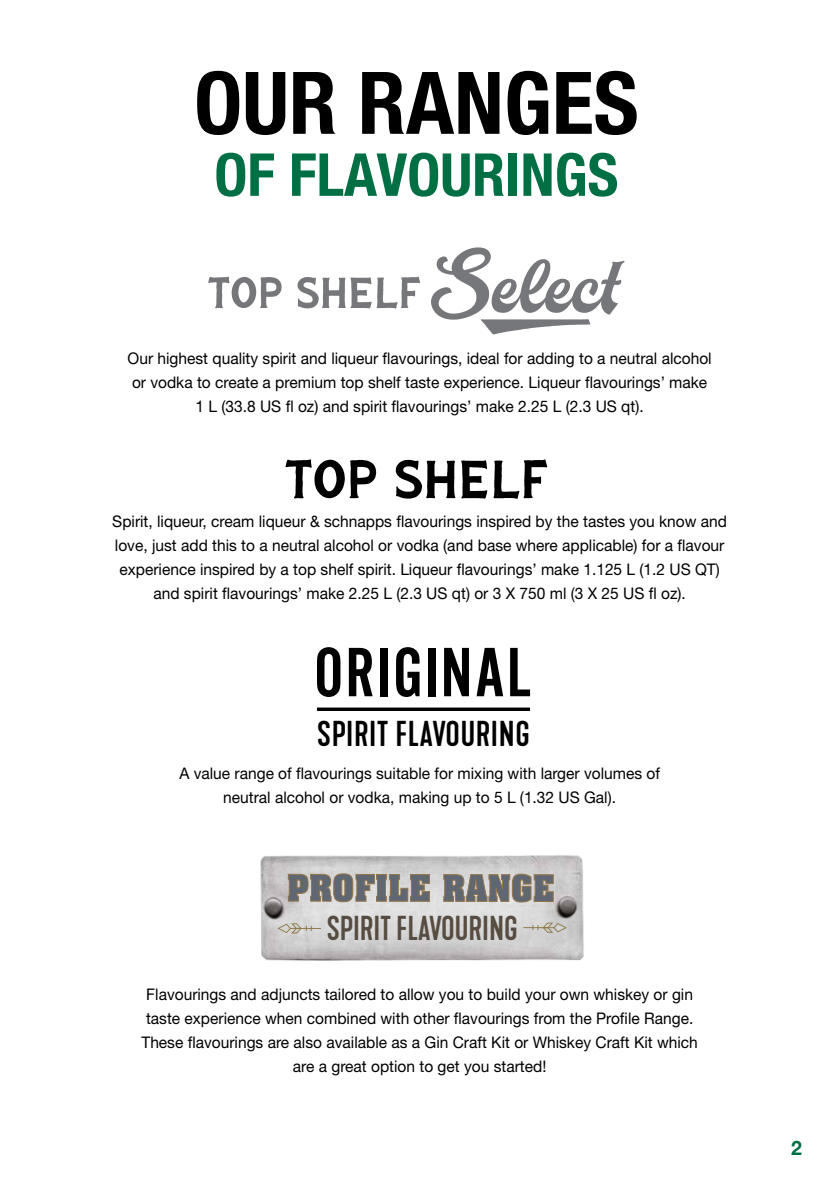
<style>
.page{position:relative;width:840px;height:1191px;background:#fff}
.page>*{position:absolute;margin:0;border:0;box-sizing:border-box;transform-origin:0 0}
.t1{font:700 condensed 86.6px "Helvetica Neue LT Pro";color:#000}
.t2{font:700 condensed 59.2px "Helvetica Neue LT Pro";color:#006f43}
.t3{font:500 33.6px "Kapra Neue";letter-spacing:.02em;color:#000}
.t4{font:500 32.2px "Kapra Neue";color:#574c41}
.t5{font:700 20px "Helvetica Neue LT Pro";color:#006f43}
.t6{font:16px/24px "Helvetica Neue LT Pro";color:#000;text-align:center}
</style>
<div class="page">
<svg style="left:285px;top:459px;width:91px;height:39px"></svg>
<svg style="left:395px;top:460px;width:60px;height:38px"></svg>
<svg style="left:461px;top:460px;width:26px;height:38px"></svg>
<svg style="left:493px;top:459px;width:54px;height:40px"></svg>
<svg style="left:208px;top:277px;width:73px;height:31px"></svg>
<svg style="left:297px;top:277px;width:123px;height:31px"></svg>
<svg style="left:431px;top:247px;width:193px;height:87px"></svg>
<svg style="left:317px;top:647px;width:23px;height:50px"></svg>
<svg style="left:348px;top:648px;width:24px;height:48px"></svg>
<div style="left:380px;top:648px;width:7px;height:48px;background:#000"></div>
<svg style="left:396px;top:647px;width:23px;height:50px"></svg>
<div style="left:428px;top:648px;width:7px;height:48px;background:#000"></div>
<svg style="left:444px;top:648px;width:24px;height:48px"></svg>
<svg style="left:476px;top:648px;width:27px;height:48px"></svg>
<svg style="left:510px;top:648px;width:19px;height:48px"></svg>
<svg style="left:317px;top:707px;width:212px;height:4px"></svg>
<img style="left:260px;top:855px;width:324px;height:106px">
<hr style="left:523px;top:927px;width:31px;height:1px;background:#8f7949">
<svg style="left:532px;top:922px;width:34px;height:10px"></svg>
<hr style="left:290px;top:928px;width:31px;height:1px;background:#8f7949">
<svg style="left:277px;top:923px;width:34px;height:10px"></svg>
<svg style="left:287px;top:873px;width:143px;height:29px;background:#8a8886"></svg>
<svg style="left:443px;top:873px;width:110px;height:29px;background:#84827f"></svg>
<h1 class="t1" style="left:194px;top:51px;width:445px">OUR RANGES</h1>
<h2 class="t2" style="left:214px;top:139px;width:405px">OF FLAVOURINGS</h2>
<p class="t6" style="left:127px;top:346px;width:585px">Our highest quality spirit and liqueur flavourings, ideal for adding to a neutral alcohol or vodka to create a premium top shelf taste experience. Liqueur flavourings’ make<br>1 L (33.8 US fl oz) and spirit flavourings’ make 2.25 L (2.3 US qt).</p>
<p class="t6" style="left:112px;top:509px;width:616px">Spirit, liqueur, cream liqueur &amp; schnapps flavourings inspired by the tastes you know and love, just add this to a neutral alcohol or vodka (and base where applicable) for a flavour experience inspired by a top shelf spirit. Liqueur flavourings’ make 1.125 L (1.2 US QT) and spirit flavourings’ make 2.25 L (2.3 US qt) or 3 X 750 ml (3 X 25 US fl oz).</p>
<h3 class="t3" style="left:317px;top:713px;width:214px">SPIRIT FLAVOURING</h3>
<p class="t6" style="left:179px;top:761px;width:482px">A value range of flavourings suitable for mixing with larger volumes of neutral alcohol or vodka, making up to 5 L (1.32 US Gal).</p>
<h3 class="t4" style="left:326px;top:909px;width:192px">SPIRIT FLAVOURING</h3>
<p class="t6" style="left:141px;top:982px;width:557px">Flavourings and adjuncts tailored to allow you to build your own whiskey or gin taste experience when combined with other flavourings from the Profile Range.<br>These flavourings are also available as a Gin Craft Kit or Whiskey Craft Kit which are a great option to get you started!</p>
<p class="t5" style="left:790px;top:1135px;width:12px">2</p>
</div>
